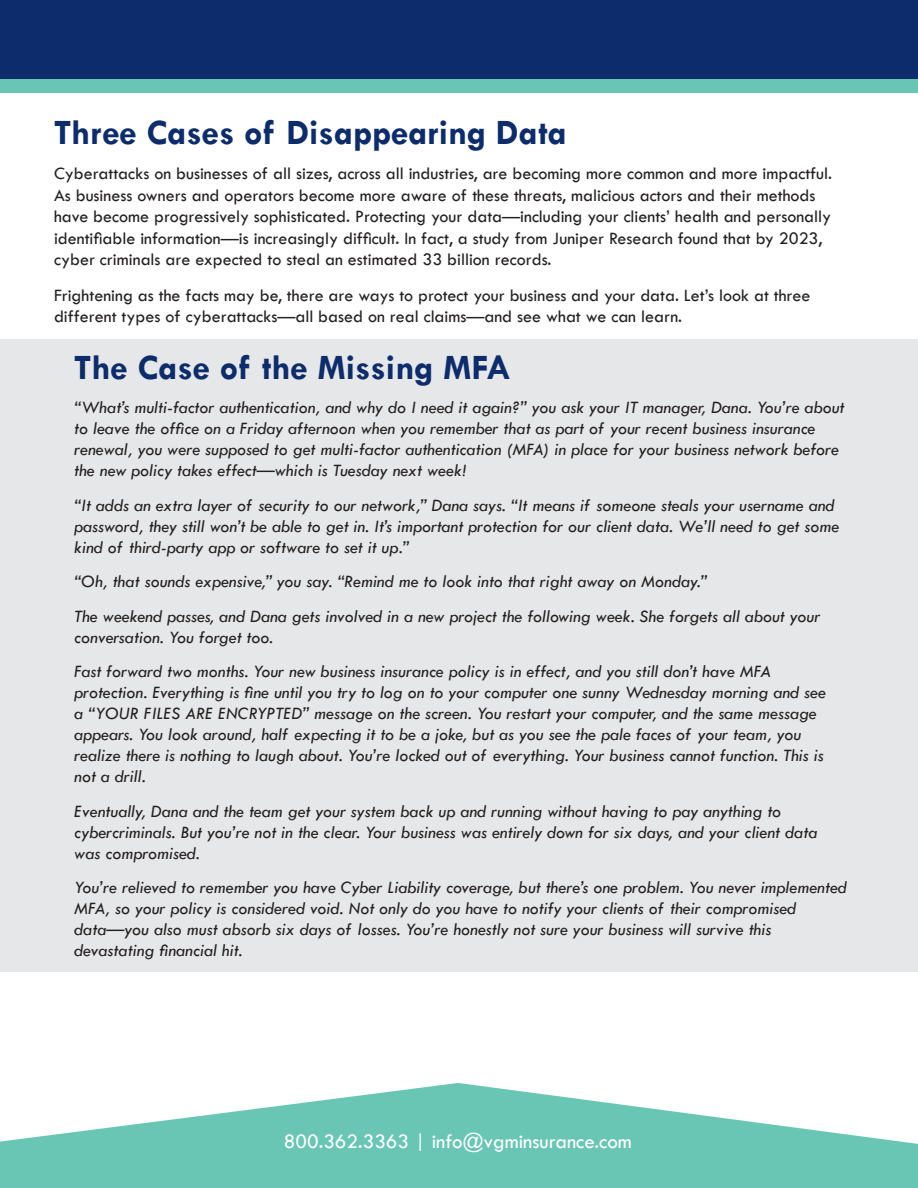
<style>
.page{position:relative;width:918px;height:1188px;background:#fff}
.page>*{position:absolute;margin:0;border:0;box-sizing:border-box;transform-origin:0 0}
.t1{font:700 36px "Tw Cen";color:#0d2c6c}
.t2{font:21px "Tw Cen";color:#fff}
.t3{font:italic 18px/21px "Tw Cen";color:#231f20}
.t4{font:18px/21.6px "Tw Cen";color:#231f20}
</style>
<div class="page">
<div style="left:0;top:340px;width:918px;height:632px;background:#e6e7e8"></div>
<svg style="left:0;top:1083px;width:918px;height:105px;fill:#6ac6b4"></svg>
<div style="left:0;top:0;width:918px;height:92px;background:#69c6b4"></div>
<div style="left:0;top:0;width:918px;height:79px;background:#0d2c6c"></div>
<p class="t1" style="left:54px;top:111px;width:514px">Three Cases of Disappearing Data</p>
<p class="t4" style="left:54px;top:163px;width:780px">Cyberattacks on businesses of all sizes, across all industries, are becoming more common and more impactful.<br>As business owners and operators become more aware of these threats, malicious actors and their methods have become progressively sophisticated. Protecting your data—including your clients’ health and personally identifiable information—is increasingly difficult. In fact, a study from Juniper Research found that by 2023, cyber criminals are expected to steal an estimated 33 billion records.</p>
<p class="t4" style="left:54px;top:284px;width:758px">Frightening as the facts may be, there are ways to protect your business and your data. Let’s look at three different types of cyberattacks—all based on real claims—and see what we can learn.</p>
<p class="t1" style="left:74px;top:346px;width:438px">The Case of the Missing MFA</p>
<p class="t3" style="left:74px;top:397px;width:772px">“What’s multi-factor authentication, and why do I need it again?” you ask your IT manager, Dana. You’re about to leave the office on a Friday afternoon when you remember that as part of your recent business insurance renewal, you were supposed to get multi-factor authentication (MFA) in place for your business network before the new policy takes effect—which is Tuesday next week!</p>
<p class="t3" style="left:74px;top:495px;width:767px">“It adds an extra layer of security to our network,” Dana says. “It means if someone steals your username and password, they still won’t be able to get in. It’s important protection for our client data. We’ll need to get some kind of third-party app or software to set it up.”</p>
<p class="t3" style="left:74px;top:571px;width:634px">“Oh, that sounds expensive,” you say. “Remind me to look into that right away on Monday.”</p>
<p class="t3" style="left:74px;top:606px;width:748px">The weekend passes, and Dana gets involved in a new project the following week. She forgets all about your conversation. You forget too.</p>
<p class="t3" style="left:74px;top:661px;width:753px">Fast forward two months. Your new business insurance policy is in effect, and you still don’t have MFA protection. Everything is fine until you try to log on to your computer one sunny Wednesday morning and see a “YOUR FILES ARE ENCRYPTED” message on the screen. You restart your computer, and the same message appears. You look around, half expecting it to be a joke, but as you see the pale faces of your team, you realize there is nothing to laugh about. You’re locked out of everything. Your business cannot function. This is not a drill.</p>
<p class="t3" style="left:74px;top:801px;width:745px">Eventually, Dana and the team get your system back up and running without having to pay anything to cybercriminals. But you’re not in the clear. Your business was entirely down for six days, and your client data was compromised.</p>
<p class="t3" style="left:74px;top:877px;width:774px">You’re relieved to remember you have Cyber Liability coverage, but there’s one problem. You never implemented MFA, so your policy is considered void. Not only do you have to notify your clients of their compromised data—you also must absorb six days of losses. You’re honestly not sure your business will survive this devastating financial hit.</p>
<p class="t2" style="left:284px;top:1128px;width:349px">800.362.3363 | info@vgminsurance.com</p>
</div>
